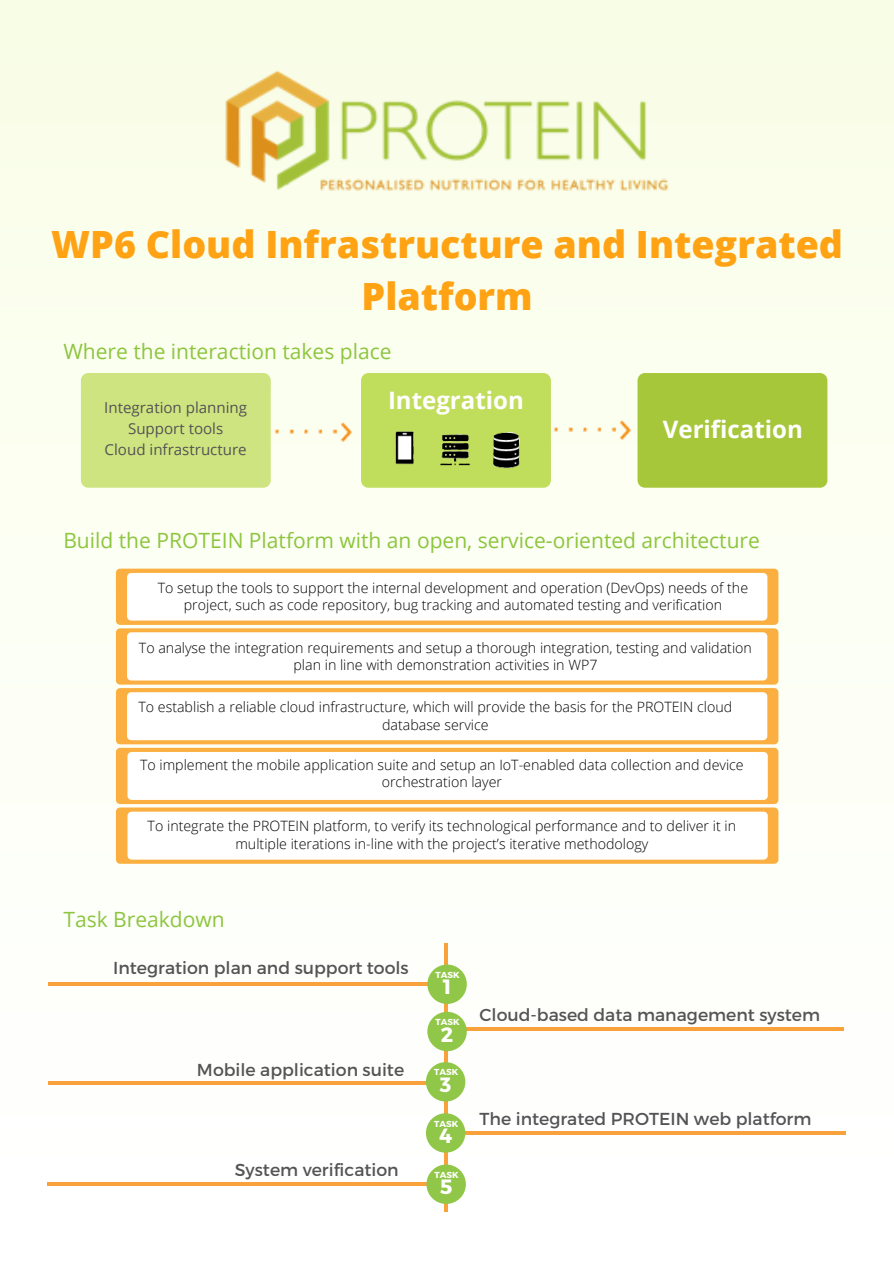
<style>
.page{position:relative;width:894px;height:1264px;background:#fff}
.page>*{position:absolute;margin:0;border:0;box-sizing:border-box;transform-origin:0 0}
.t1{font:800 37.5px/51.8px "Open Sans";color:#ffa314;text-align:center}
.t2{font:700 24px "Open Sans";color:#fff}
.t3{font:21px "Open Sans";color:#8dc53e}
.t4{font:700 20.7px "Montserrat";color:#fff}
.t5{font:17.25px "Montserrat";color:#545454}
.t6{font:15.15px "Open Sans";color:#545454}
.t7{font:300 14.25px/17.4px "Open Sans";color:#000;text-align:center}
.t8{font:700 8.7px "Montserrat";color:#fff}
</style>
<div class="page">
<div style="left:0;top:0;width:893px;height:1164px;background:linear-gradient(to right,#fcfef2,#fcfef1)"></div>
<hr style="left:48px;top:1081px;width:399px;height:3px;background:#f9a13b">
<hr style="left:47px;top:1182px;width:399px;height:3px;background:#f9a13b">
<img style="left:223px;top:67px;width:448px;height:127px">
<hr style="left:48px;top:982px;width:399px;height:3px;background:#f9a13b">
<svg style="left:465px;top:1130px;width:380px;height:4px;fill:#f9a13b"></svg>
<hr style="left:444px;top:943px;width:4px;height:268px;background:#f9a13b">
<div style="left:427px;top:964px;width:39px;height:39px;background:#91c749;border-radius:50%"></div>
<hr style="left:445px;top:1027px;width:398px;height:3px;background:#f9a13b">
<div style="left:427px;top:1011px;width:39px;height:40px;background:#91c749;border-radius:50%"></div>
<div style="left:426px;top:1062px;width:39px;height:39px;background:#91c749;border-radius:50%"></div>
<div style="left:426px;top:1113px;width:39px;height:39px;background:#91c749;border-radius:50%"></div>
<div style="left:426px;top:1164px;width:40px;height:39px;background:#91c749;border-radius:50%"></div>
<div style="left:81px;top:373px;width:190px;height:114px;background:#cee480;border-radius:7px"></div>
<div style="left:361px;top:373px;width:189px;height:114px;background:#c0dd5b;border-radius:7px"></div>
<div style="left:637px;top:373px;width:190px;height:114px;background:#a7c73a;border-radius:7px"></div>
<img style="left:270px;top:419px;width:86px;height:24px">
<img style="left:550px;top:417px;width:84px;height:24px">
<img style="left:395px;top:431px;width:19px;height:34px">
<img style="left:440px;top:433px;width:31px;height:33px">
<img style="left:493px;top:432px;width:27px;height:36px">
<div style="left:116px;top:568px;width:662px;height:57px;background:#fbaf40;border-radius:4px"></div>
<div style="left:127px;top:573px;width:640px;height:47px;background:#fff;border-radius:4px"></div>
<div style="left:116px;top:628px;width:662px;height:56px;background:#fbaf40;border-radius:4px"></div>
<div style="left:127px;top:632px;width:640px;height:48px;background:#fff;border-radius:4px"></div>
<div style="left:116px;top:688px;width:662px;height:56px;background:#fbaf40;border-radius:4px"></div>
<div style="left:127px;top:692px;width:640px;height:48px;background:#fff;border-radius:4px"></div>
<div style="left:116px;top:747px;width:662px;height:57px;background:#fbaf40;border-radius:4px"></div>
<div style="left:127px;top:752px;width:640px;height:48px;background:#fff;border-radius:4px"></div>
<div style="left:116px;top:807px;width:662px;height:56px;background:#fbaf40;border-radius:4px"></div>
<div style="left:127px;top:811px;width:640px;height:48px;background:#fff;border-radius:4px"></div>
<p class="t1" style="left:51px;top:218px;width:793px">WP6 Cloud Infrastructure and Integrated<br>Platform</p>
<p class="t3" style="left:63px;top:336px;width:329px">Where the interaction takes place</p>
<p class="t6" style="left:104px;top:397px;width:144px">Integration planning</p>
<p class="t6" style="left:128px;top:418px;width:97px">Support tools</p>
<p class="t6" style="left:105px;top:438px;width:143px">Cloud infrastructure</p>
<p class="t2" style="left:388px;top:384px;width:137px">Integration</p>
<p class="t2" style="left:662px;top:412px;width:141px">Verification</p>
<p class="t3" style="left:63px;top:525px;width:698px">Build the PROTEIN Platform with an open, service-oriented architecture</p>
<p class="t7" style="left:158px;top:579px;width:591px;line-height:17px">To setup the tools to support the internal development and operation (DevOps) needs of the project, such as code repository, bug tracking and automated testing and verification</p>
<p class="t7" style="left:139px;top:638px;width:614px;line-height:17px">To analyse the integration requirements and setup a thorough integration, testing and validation plan in line with demonstration activities in WP7</p>
<p class="t7" style="left:138px;top:698px;width:595px">To establish a reliable cloud infrastructure, which will provide the basis for the PROTEIN cloud database service</p>
<p class="t7" style="left:140px;top:755px;width:605px">To implement the mobile application suite and setup an IoT-enabled data collection and device orchestration layer</p>
<p class="t7" style="left:148px;top:817px;width:589px">To integrate the PROTEIN platform, to verify its technological performance and to deliver it in multiple iterations in-line with the project’s iterative methodology</p>
<p class="t3" style="left:63px;top:904px;width:163px">Task Breakdown</p>
<p class="t5" style="left:113px;top:956px;width:297px">Integration plan and support tools</p>
<p class="t8" style="left:435px;top:969px;width:26px">TASK</p>
<p class="t4" style="left:442px;top:973px;width:10px">1</p>
<p class="t8" style="left:435px;top:1016px;width:26px">TASK</p>
<p class="t4" style="left:441px;top:1020px;width:14px">2</p>
<p class="t5" style="left:197px;top:1058px;width:209px">Mobile application suite</p>
<p class="t8" style="left:434px;top:1066px;width:26px">TASK</p>
<p class="t4" style="left:439px;top:1071px;width:13px">3</p>
<p class="t8" style="left:434px;top:1117px;width:26px">TASK</p>
<p class="t4" style="left:439px;top:1122px;width:15px">4</p>
<p class="t5" style="left:235px;top:1158px;width:165px">System verification</p>
<p class="t8" style="left:434px;top:1169px;width:26px">TASK</p>
<p class="t4" style="left:440px;top:1173px;width:14px">5</p>
<p class="t5" style="left:479px;top:1003px;width:342px">Cloud-based data management system</p>
<p class="t5" style="left:479px;top:1107px;width:333px">The integrated PROTEIN web platform</p>
</div>
